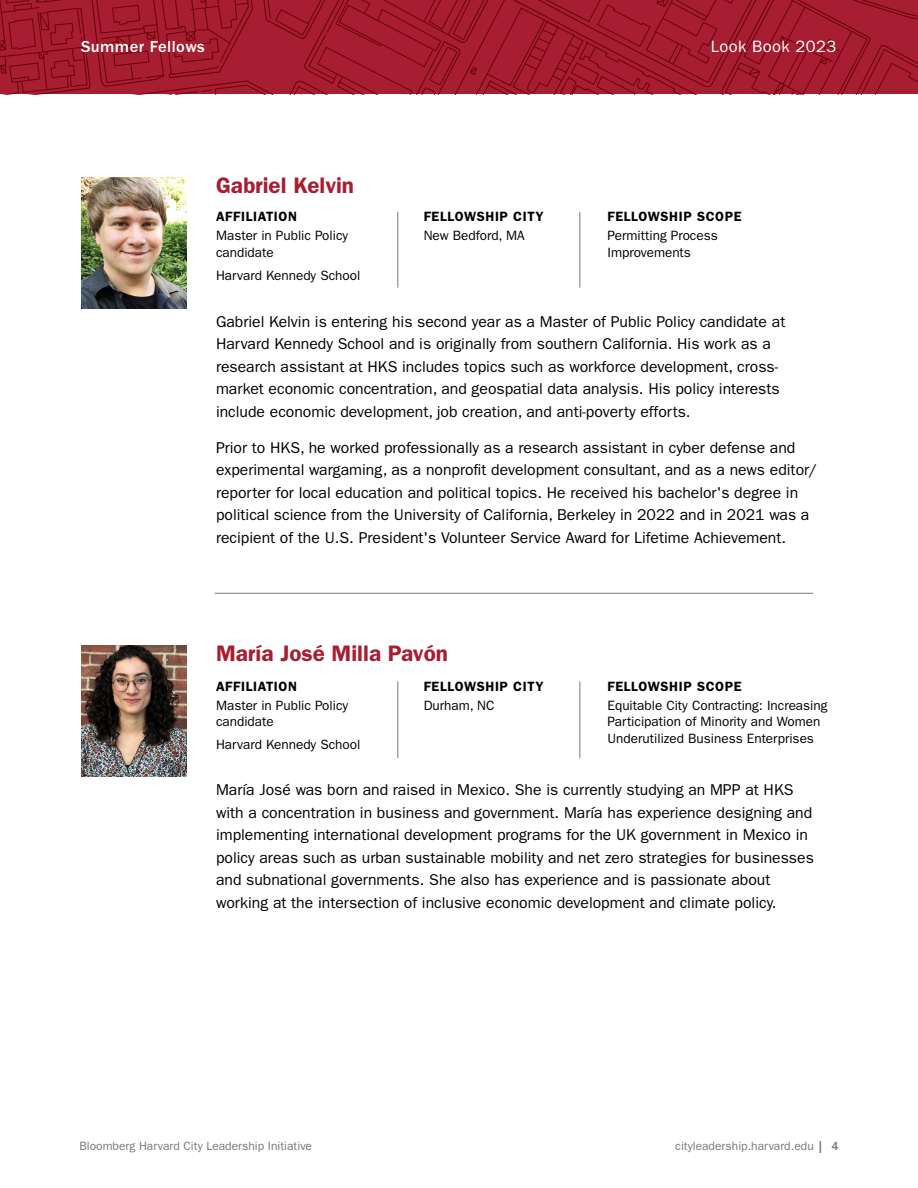
<style>
.page{position:relative;width:918px;height:1188px;background:#fff}
.page>*{position:absolute;margin:0;border:0;box-sizing:border-box;transform-origin:0 0}
.Name{font:600 22.5px "ITC Franklin Gothic Std";color:#a71d32}
.t1{font:500 16.5px "ITC Franklin Gothic Std";letter-spacing:.025em;color:#fff}
.t2{font:16.5px "ITC Franklin Gothic Std";letter-spacing:.025em;color:#fff}
.BODY{font:15.75px/22.5px "ITC Franklin Gothic Std";color:#000}
.Experience{font:13.5px/16.5px "ITC Franklin Gothic Std";color:#000}
.Experience_Title{font:600 13.5px "ITC Franklin Gothic Std";letter-spacing:.045em;color:#000}
.t3{font:12px "ITC Franklin Gothic Std";color:#77787b}
.s1{font-weight:500}
</style>
<div class="page">
<svg style="left:0;top:0;width:918px;height:94px;background:#a01a2d"></svg>
<hr style="left:215px;top:593px;width:598px;height:1px;background:#77787b">
<img style="left:81px;top:177px;width:106px;height:131px">
<hr style="left:397px;top:212px;width:1px;height:76px;background:#77787b">
<hr style="left:579px;top:212px;width:1px;height:76px;background:#77787b">
<img style="left:81px;top:646px;width:106px;height:130px">
<hr style="left:397px;top:682px;width:1px;height:76px;background:#77787b">
<hr style="left:579px;top:682px;width:1px;height:76px;background:#77787b">
<p class="t1" style="left:81px;top:38px;width:125px">Summer Fellows</p>
<p class="t2" style="left:711px;top:37px;width:127px">Look Book 2023</p>
<h2 class="Name" style="left:216px;top:172px;width:140px">Gabriel Kelvin</h2>
<p class="Experience_Title" style="left:216px;top:209px;width:83px">AFFILIATION</p>
<p class="Experience" style="left:216px;top:227px;width:134px">Master in Public Policy candidate</p>
<p class="Experience" style="left:216px;top:267px;width:146px">Harvard Kennedy School</p>
<p class="Experience_Title" style="left:424px;top:209px;width:121px">FELLOWSHIP CITY</p>
<p class="Experience" style="left:424px;top:227px;width:102px">New Bedford, MA</p>
<p class="Experience_Title" style="left:608px;top:209px;width:136px">FELLOWSHIP SCOPE</p>
<p class="Experience" style="left:608px;top:227px;width:112px">Permitting Process<br>Improvements</p>
<p class="BODY" style="left:216px;top:310px;width:571px">Gabriel Kelvin is entering his second year as a Master of Public Policy candidate at Harvard Kennedy School and is originally from southern California. His work as a research assistant at HKS includes topics such as workforce development, cross&shy;market economic concentration, and geospatial data analysis. His policy interests include economic development, job creation, and anti-poverty efforts.</p>
<p class="BODY" style="left:216px;top:436px;width:603px">Prior to HKS, he worked professionally as a research assistant in cyber defense and experimental wargaming, as a nonprofit development consultant, and as a news editor/ reporter for local education and political topics. He received his bachelor's degree in political science from the University of California, Berkeley in 2022 and in 2021 was a recipient of the U.S. President's Volunteer Service Award for Lifetime Achievement.</p>
<h2 class="Name" style="left:216px;top:640px;width:233px">María José Milla Pavón</h2>
<p class="Experience_Title" style="left:424px;top:678px;width:121px">FELLOWSHIP CITY</p>
<p class="Experience" style="left:424px;top:697px;width:72px">Durham, NC</p>
<p class="Experience_Title" style="left:216px;top:678px;width:83px">AFFILIATION</p>
<p class="Experience" style="left:216px;top:697px;width:134px">Master in Public Policy candidate</p>
<p class="Experience" style="left:216px;top:737px;width:146px">Harvard Kennedy School</p>
<p class="Experience_Title" style="left:608px;top:678px;width:136px">FELLOWSHIP SCOPE</p>
<p class="Experience" style="left:608px;top:697px;width:222px">Equitable City Contracting: Increasing<br>Participation of Minority and Women<br>Underutilized Business Enterprises</p>
<p class="BODY" style="left:216px;top:779px;width:599px">María José was born and raised in Mexico. She is currently studying an MPP at HKS with a concentration in business and government. María has experience designing and implementing international development programs for the UK government in Mexico in policy areas such as urban sustainable mobility and net zero strategies for businesses and subnational governments. She also has experience and is passionate about working at the intersection of inclusive economic development and climate policy.</p>
<p class="t3" style="left:80px;top:1139px;width:234px">Bloomberg Harvard City Leadership Initiative</p>
<p class="t3" style="left:675px;top:1139px;width:165px">cityleadership.harvard.edu <span class="s1">| 4</span></p>
</div>
